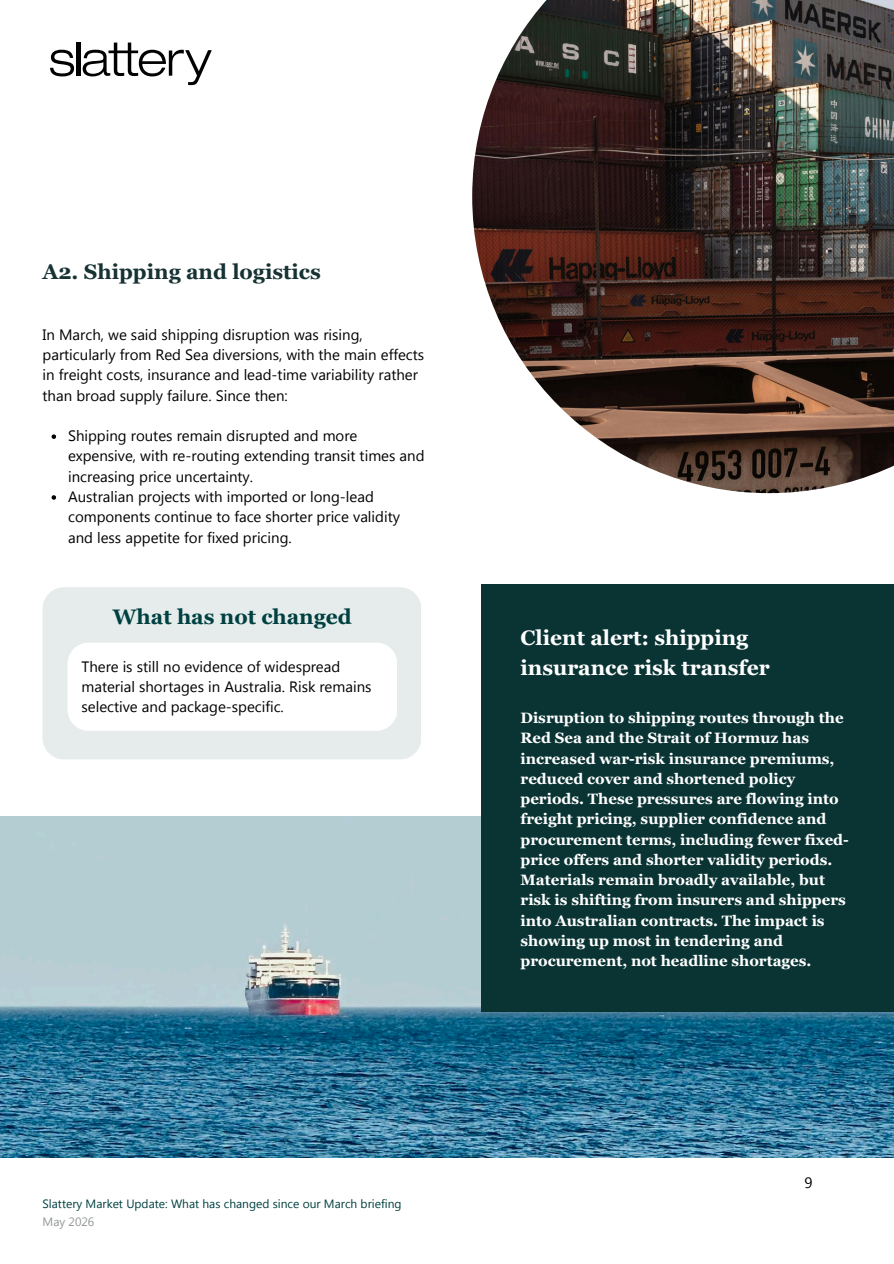
<style>
.page{position:relative;width:894px;height:1264px;background:#fff}
.page>*{position:absolute;margin:0;border:0;box-sizing:border-box;transform-origin:0 0}
.t1{font:700 21px/29.2px "Georgia";color:#fff}
.t2{font:700 21px "Georgia";color:#173233}
.t3{font:700 21px "Georgia";color:#004040}
.t4{font:15px/20.2px "Khmer UI";color:#000}
.t5{font:700 15px/20.2px "Georgia";color:#fff}
.t6{font:12px "Khmer UI";color:#004040}
.t7{font:12px "Khmer UI";color:#939598}
</style>
<div class="page">
<svg style="left:50px;top:50px;width:24px;height:26px"></svg>
<hr style="left:77px;top:43px;width:3px;height:33px;background:#010101">
<svg style="left:83px;top:50px;width:25px;height:26px"></svg>
<svg style="left:108px;top:43px;width:30px;height:33px"></svg>
<svg style="left:139px;top:50px;width:27px;height:26px"></svg>
<svg style="left:169px;top:50px;width:15px;height:26px"></svg>
<svg style="left:185px;top:50px;width:27px;height:35px"></svg>
<div style="left:43px;top:587px;width:378px;height:172px;background:#e6ecec"></div>
<div style="left:67px;top:642px;width:330px;height:89px;background:#fff"></div>
<img style="left:0;top:816px;width:893px;height:341px">
<div style="left:481px;top:584px;width:412px;height:427px;background:#0a3333"></div>
<img style="left:472px;top:0;width:421px;height:493px">
<svg style="left:52px;top:434px;width:4px;height:5px"></svg>
<svg style="left:52px;top:495px;width:4px;height:4px"></svg>
<h1 class="t2" style="left:43px;top:260px;width:280px">A2. Shipping and logistics</h1>
<p class="t4" style="left:43px;top:324px;width:383px">In March, we said shipping disruption was rising, particularly from Red Sea diversions, with the main effects in freight costs, insurance and lead-time variability rather than broad supply failure. Since then:</p>
<p class="t4" style="left:68px;top:426px;width:358px">Shipping routes remain disrupted and more expensive, with re-routing extending transit times and increasing price uncertainty.<br>Australian projects with imported or long-lead components continue to face shorter price validity and less appetite for fixed pricing.</p>
<h1 class="t3" style="left:113px;top:604px;width:240px">What has not changed</h1>
<p class="t4" style="left:81px;top:656px;width:291px">There is still no evidence of widespread material shortages in Australia. Risk remains selective and package-specific.</p>
<p class="t6" style="left:43px;top:1197px;width:360px">Slattery Market Update: What has changed since our March briefing</p>
<p class="t7" style="left:43px;top:1215px;width:53px">May 2026</p>
<h1 class="t1" style="left:520px;top:623px;width:250px">Client alert: shipping insurance risk transfer</h1>
<p class="t5" style="left:520px;top:707px;width:330px">Disruption to shipping routes through the Red Sea and the Strait of Hormuz has increased war-risk insurance premiums, reduced cover and shortened policy periods. These pressures are flowing into freight pricing, supplier confidence and procurement terms, including fewer fixed&shy;price offers and shorter validity periods.<br>Materials remain broadly available, but risk is shifting from insurers and shippers into Australian contracts. The impact is showing up most in tendering and procurement, not headline shortages.</p>
<p class="t4" style="left:804px;top:1172px;width:10px">9</p>
</div>
